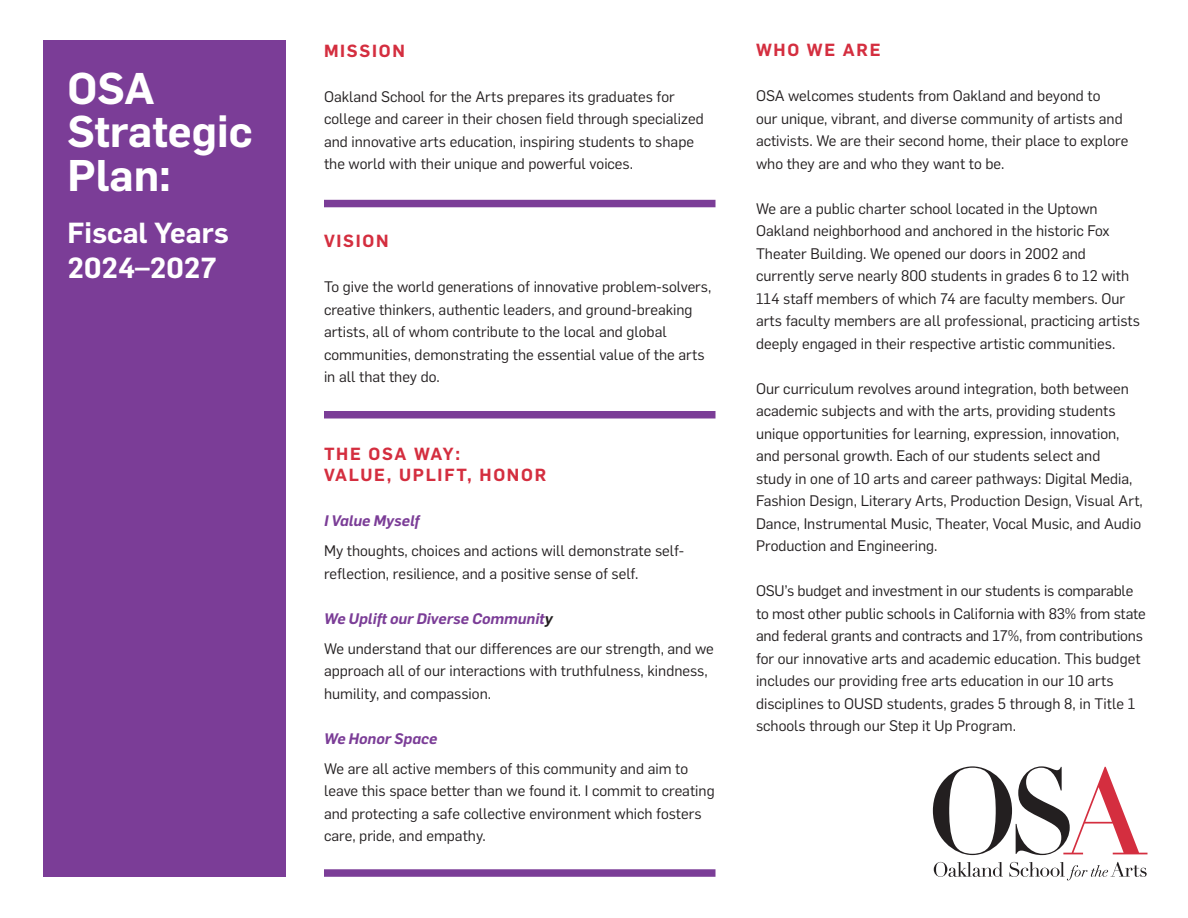
<style>
.page{position:relative;width:1188px;height:918px;background:#fff}
.page>*{position:absolute;margin:0;border:0;box-sizing:border-box;transform-origin:0 0}
.sidebar_heading{font:600 43.5px "Flama";color:#fff}
.sidebar_heading-2{font:600 28.5px "Flama";color:#fff}
.subhead_red_caps{font:600 17.25px "Flama";letter-spacing:.1em;color:#d42e3f}
.t1{font:15px/22.5px "Flama";color:#231f20}
.t2{font:italic 600 15px "Flama";color:#7b3d97}
.s1{color:#231f20}
</style>
<div class="page">
<div style="left:43px;top:40px;width:243px;height:837px;background:#7b3d97"></div>
<div style="left:324px;top:200px;width:392px;height:7px;background:#7b3d97"></div>
<svg style="left:934px;top:862px;width:213px;height:18px"></svg>
<svg style="left:933px;top:766px;width:215px;height:89px"></svg>
<div style="left:324px;top:411px;width:392px;height:7px;background:#7b3d97"></div>
<div style="left:324px;top:869px;width:392px;height:8px;background:#7b3d97"></div>
<p class="sidebar_heading" style="left:68px;top:57px;width:88px">OSA</p>
<p class="sidebar_heading" style="left:68px;top:100px;width:186px">Strategic</p>
<p class="sidebar_heading" style="left:68px;top:144px;width:105px">Plan:</p>
<p class="sidebar_heading-2" style="left:68px;top:212px;width:163px">Fiscal Years</p>
<p class="sidebar_heading-2" style="left:68px;top:247px;width:151px">2024–2027</p>
<p class="subhead_red_caps" style="left:324px;top:38px;width:82px">MISSION</p>
<p class="t1" style="left:324px;top:84px;width:381px">Oakland School for the Arts prepares its graduates for college and career in their chosen field through specialized and innovative arts education, inspiring students to shape the world with their unique and powerful voices.</p>
<p class="subhead_red_caps" style="left:324px;top:229px;width:66px">VISION</p>
<p class="t1" style="left:324px;top:275px;width:389px">To give the world generations of innovative problem-solvers, creative thinkers, authentic leaders, and ground-breaking artists, all of whom contribute to the local and global communities, demonstrating the essential value of the arts in all that they do.</p>
<p class="subhead_red_caps" style="left:324px;top:442px;width:138px">THE OSA WAY:</p>
<p class="subhead_red_caps" style="left:324px;top:463px;width:224px">VALUE, UPLIFT, HONOR</p>
<p class="t2" style="left:324px;top:510px;width:97px">I Value Myself</p>
<p class="t1" style="left:324px;top:539px;width:362px">My thoughts, choices and actions will demonstrate self&shy;reflection, resilience, and a positive sense of self.</p>
<p class="t2" style="left:324px;top:608px;width:230px">We Uplift our Diverse Communit<span class="s1">y</span></p>
<p class="t1" style="left:324px;top:636px;width:391px">We understand that our differences are our strength, and we approach all of our interactions with truthfulness, kindness, humility, and compassion.</p>
<p class="t2" style="left:324px;top:728px;width:115px">We Honor Space</p>
<p class="t1" style="left:324px;top:756px;width:392px">We are all active members of this community and aim to leave this space better than we found it. I commit to creating and protecting a safe collective environment which fosters care, pride, and empathy.</p>
<p class="subhead_red_caps" style="left:756px;top:38px;width:126px">WHO WE ARE</p>
<p class="t1" style="left:756px;top:84px;width:374px">OSA welcomes students from Oakland and beyond to<br>our unique, vibrant, and diverse community of artists and activists. We are their second home, their place to explore who they are and who they want to be.</p>
<p class="t1" style="left:756px;top:196px;width:386px">We are a public charter school located in the Uptown Oakland neighborhood and anchored in the historic Fox Theater Building. We opened our doors in 2002 and currently serve nearly 800 students in grades 6 to 12 with 114 staff members of which 74 are faculty members. Our arts faculty members are all professional, practicing artists deeply engaged in their respective artistic communities.</p>
<p class="t1" style="left:756px;top:376px;width:388px">Our curriculum revolves around integration, both between academic subjects and with the arts, providing students unique opportunities for learning, expression, innovation, and personal growth. Each of our students select and<br>study in one of 10 arts and career pathways: Digital Media, Fashion Design, Literary Arts, Production Design, Visual Art, Dance, Instrumental Music, Theater, Vocal Music, and Audio Production and Engineering.</p>
<p class="t1" style="left:756px;top:579px;width:391px">OSU’s budget and investment in our students is comparable to most other public schools in California with 83% from state and federal grants and contracts and 17%, from contributions for our innovative arts and academic education. This budget includes our providing free arts education in our 10 arts disciplines to OUSD students, grades 5 through 8, in Title 1 schools through our Step it Up Program.</p>
</div>
